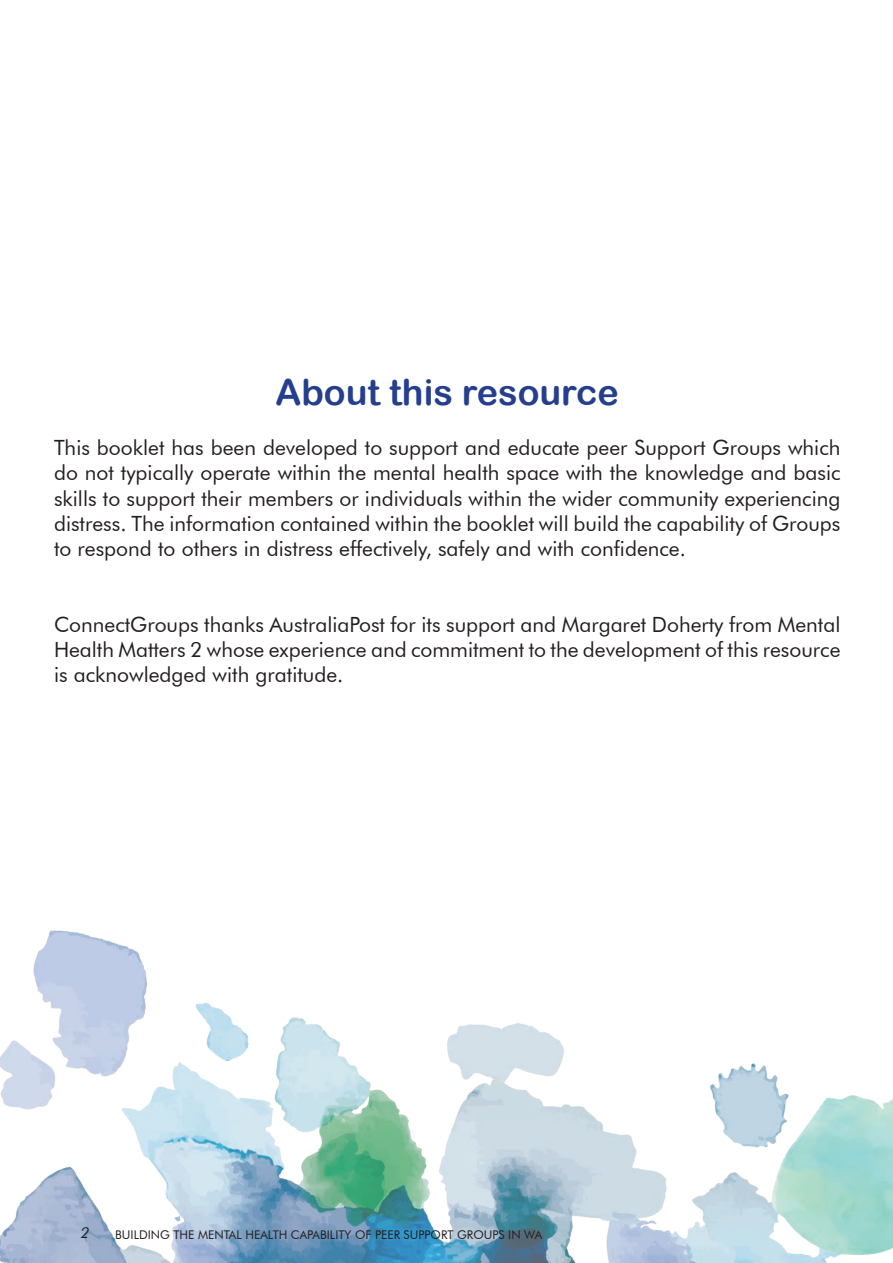
<style>
.page{position:relative;width:893px;height:1263px;background:#fff}
.page>*{position:absolute;margin:0;border:0;box-sizing:border-box;transform-origin:0 0}
.t1{font:36px "Arial Rounded MT Bold";color:#253f8e}
.t2{font:21px/25.2px "Futura BT";color:#231f20;text-align:justify}
.t3{font:italic 15px "Futura BT";color:#231f20}
.t4{font:12px "Futura BT";color:#231f20}
</style>
<div class="page">
<img style="left:0;top:930px;width:893px;height:333px">
<p class="t1" style="left:276px;top:371px;width:345px">About this resource</p>
<p class="t2" style="left:54px;top:435px;width:788px">This booklet has been developed to support and educate peer Support Groups which do not typically operate within the mental health space with the knowledge and basic skills to support their members or individuals within the wider community experiencing distress. The information contained within the booklet will build the capability of Groups to respond to others in distress effectively, safely and with confidence.</p>
<p class="t2" style="left:54px;top:611px;width:788px">ConnectGroups thanks AustraliaPost for its support and Margaret Doherty from Mental Health Matters 2 whose experience and commitment to the development of this resource is acknowledged with gratitude.</p>
<p class="t3" style="left:80px;top:1224px;width:14px">2</p>
<p class="t4" style="left:115px;top:1227px;width:429px">BUILDING THE MENTAL HEALTH CAPABILITY OF PEER SUPPORT GROUPS IN WA</p>
</div>
